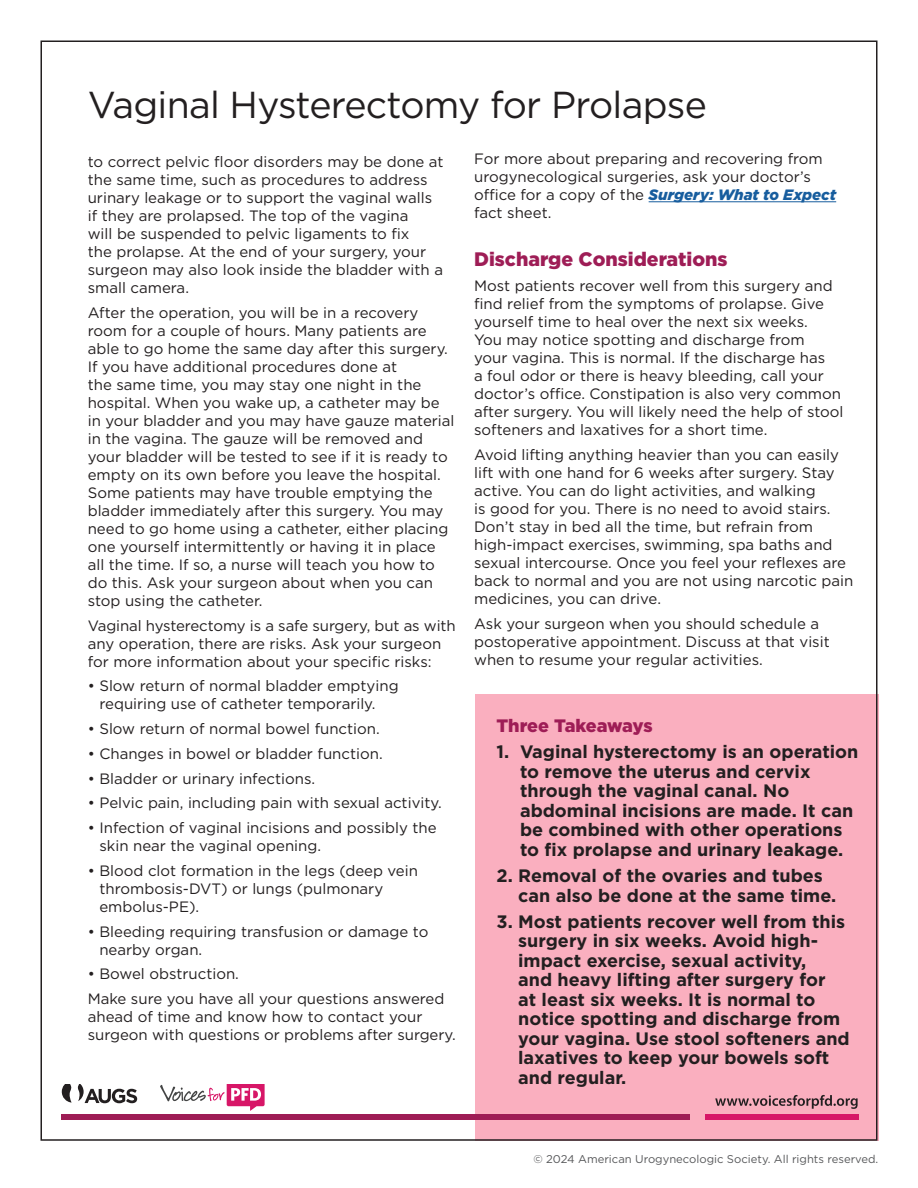
<style>
.page{position:relative;width:918px;height:1188px;background:#fff}
.page>*{position:absolute;margin:0;border:0;box-sizing:border-box;transform-origin:0 0}
.t1{font:37.5px "Gotham";letter-spacing:-.02em;color:#231f20}
.t2{font:900 19.5px "Gotham";color:#9e1d56}
.t3{font:700 18px/19.5px "Gotham";color:#231f20}
.t4{font:900 18px "Gotham";letter-spacing:-.015em;color:#9e1d56}
.t5{font:15px/18px "Gotham";color:#231f20}
.t6{font:11.25px "Gotham";color:#57585a}
.s1{font-weight:900;font-style:italic;color:#175d9e}
</style>
<div class="page">
<div style="left:475px;top:694px;width:403px;height:446px;background:#faafbf"></div>
<svg style="left:715px;top:1095px;width:143px;height:14px"></svg>
<div style="left:61px;top:1114px;width:628px;height:5px;background:#9e1d55"></div>
<div style="left:705px;top:1114px;width:153px;height:5px;background:#d71667"></div>
<svg style="left:160px;top:1084px;width:105px;height:27px"></svg>
<svg style="left:78px;top:1084px;width:59px;height:19px"></svg>
<svg style="left:62px;top:1084px;width:10px;height:19px"></svg>
<hr style="left:649px;top:201px;width:187px;height:1px;background:#175d9e">
<p class="t1" style="left:88px;top:80px;width:621px">Vaginal Hysterectomy for Prolapse</p>
<p class="t5" style="left:88px;top:153px;width:357px">to correct pelvic floor disorders may be done at the same time, such as procedures to address urinary leakage or to support the vaginal walls if they are prolapsed. The top of the vagina<br>will be suspended to pelvic ligaments to fix<br>the prolapse. At the end of your surgery, your surgeon may also look inside the bladder with a small camera.</p>
<p class="t5" style="left:88px;top:303px;width:368px">After the operation, you will be in a recovery room for a couple of hours. Many patients are able to go home the same day after this surgery.<br>If you have additional procedures done at<br>the same time, you may stay one night in the hospital. When you wake up, a catheter may be in your bladder and you may have gauze material in the vagina. The gauze will be removed and your bladder will be tested to see if it is ready to empty on its own before you leave the hospital.<br>Some patients may have trouble emptying the bladder immediately after this surgery. You may need to go home using a catheter, either placing one yourself intermittently or having it in place all the time. If so, a nurse will teach you how to do this. Ask your surgeon about when you can stop using the catheter.</p>
<p class="t5" style="left:88px;top:616px;width:370px">Vaginal hysterectomy is a safe surgery, but as with any operation, there are risks. Ask your surgeon for more information about your specific risks:</p>
<p class="t5" style="left:99px;top:677px;width:301px;text-indent:-12px">• Slow return of normal bladder emptying requiring use of catheter temporarily.</p>
<p class="t5" style="left:88px;top:720px;width:294px">• Slow return of normal bowel function.</p>
<p class="t5" style="left:88px;top:744px;width:296px">• Changes in bowel or bladder function.</p>
<p class="t5" style="left:88px;top:769px;width:229px">• Bladder or urinary infections.</p>
<p class="t5" style="left:88px;top:794px;width:355px">• Pelvic pain, including pain with sexual activity.</p>
<p class="t5" style="left:99px;top:819px;width:339px;text-indent:-12px">• Infection of vaginal incisions and possibly the skin near the vaginal opening.</p>
<p class="t5" style="left:99px;top:861px;width:320px;text-indent:-12px">• Blood clot formation in the legs (deep vein thrombosis-DVT) or lungs (pulmonary embolus-PE).</p>
<p class="t5" style="left:99px;top:922px;width:331px;text-indent:-12px">• Bleeding requiring transfusion or damage to nearby organ.</p>
<p class="t5" style="left:88px;top:965px;width:153px">• Bowel obstruction.</p>
<p class="t5" style="left:88px;top:990px;width:369px">Make sure you have all your questions answered ahead of time and know how to contact your surgeon with questions or problems after surgery.</p>
<p class="t5" style="left:474px;top:150px;width:364px">For more about preparing and recovering from urogynecological surgeries, ask your doctor’s office for a copy of the <span class="s1">Surgery: What to Expect </span>fact sheet.</p>
<p class="t2" style="left:474px;top:246px;width:255px">Discharge Considerations</p>
<p class="t5" style="left:474px;top:276px;width:371px">Most patients recover well from this surgery and find relief from the symptoms of prolapse. Give yourself time to heal over the next six weeks.<br>You may notice spotting and discharge from<br>your vagina. This is normal. If the discharge has<br>a foul odor or there is heavy bleeding, call your doctor’s office. Constipation is also very common after surgery. You will likely need the help of stool softeners and laxatives for a short time.</p>
<p class="t5" style="left:474px;top:445px;width:381px">Avoid lifting anything heavier than you can easily lift with one hand for 6 weeks after surgery. Stay active. You can do light activities, and walking<br>is good for you. There is no need to avoid stairs.<br>Don’t stay in bed all the time, but refrain from high-impact exercises, swimming, spa baths and sexual intercourse. Once you feel your reflexes are back to normal and you are not using narcotic pain medicines, you can drive.</p>
<p class="t5" style="left:474px;top:614px;width:357px">Ask your surgeon when you should schedule a postoperative appointment. Discuss at that visit when to resume your regular activities.</p>
<p class="t4" style="left:496px;top:713px;width:158px">Three Takeaways</p>
<p class="t3" style="left:520px;top:742px;width:340px;text-indent:-24px">1. Vaginal hysterectomy is an operation to remove the uterus and cervix through the vaginal canal. No abdominal incisions are made. It can be combined with other operations to fix prolapse and urinary leakage.</p>
<p class="t3" style="left:518px;top:866px;width:320px;text-indent:-22px">2. Removal of the ovaries and tubes can also be done at the same time.</p>
<p class="t3" style="left:518px;top:912px;width:333px;text-indent:-22px">3. Most patients recover well from this surgery in six weeks. Avoid high&shy;impact exercise, sexual activity,<br>and heavy lifting after surgery for<br>at least six weeks. It is normal to notice spotting and discharge from your vagina. Use stool softeners and laxatives to keep your bowels soft and regular.</p>
<p class="t6" style="left:533px;top:1152px;width:346px">© 2024 American Urogynecologic Society. All rights reserved.</p>
</div>
